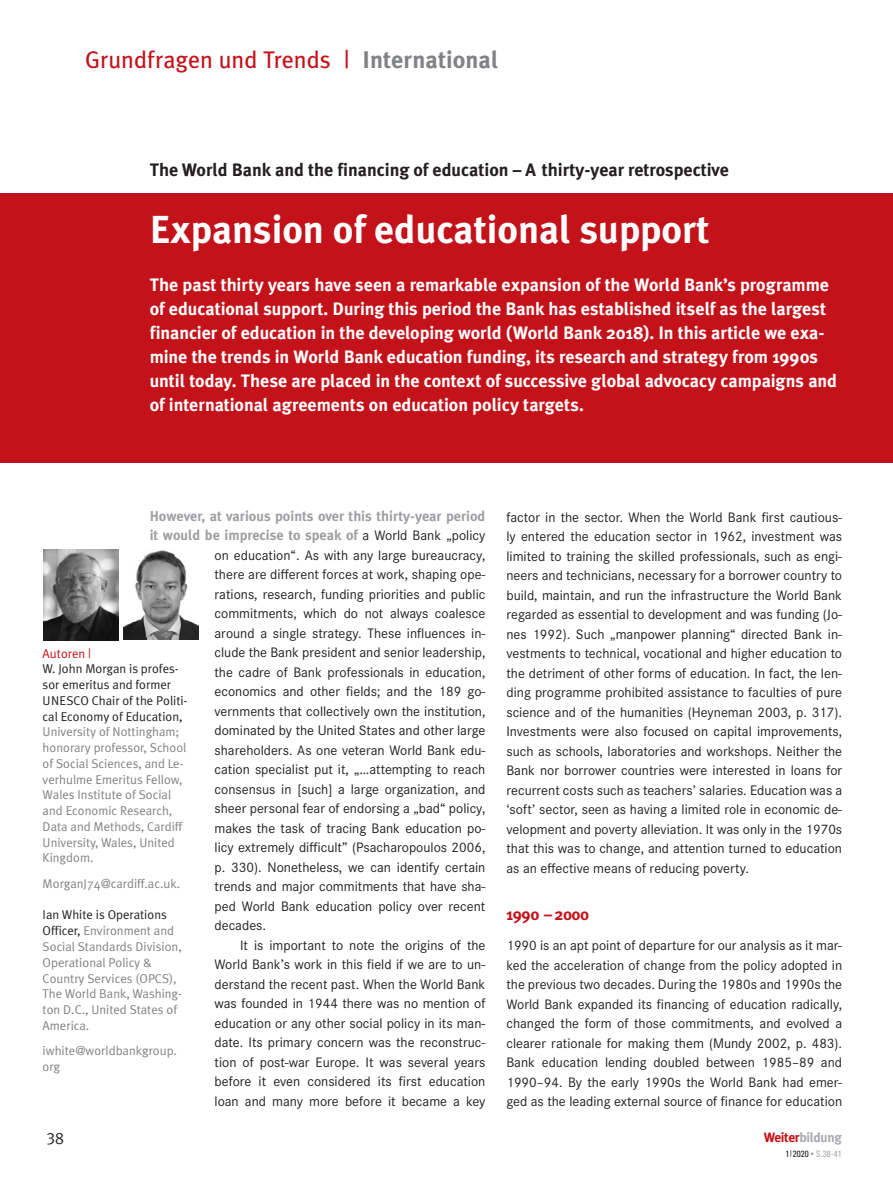
<style>
.page{position:relative;width:893px;height:1191px;background:#fff}
.page>*{position:absolute;margin:0;border:0;box-sizing:border-box;transform-origin:0 0}
.Article_Title{font:700 39px "Meta Plus";color:#fff}
.t1{font:24px "Meta Plus";color:#c4121a}
.Abstract_First{font:700 18px/24px "Meta Plus";letter-spacing:-.005em;color:#fff}
.Article_SubTitle{font:700 18px "Meta Plus";color:#231f20}
.AHead{font:700 16.5px "Meta Plus";letter-spacing:-.03em;color:#c4121a}
.t2{font:16.5px "Meta Plus Normal Caps";color:#231f20}
.TextInd{font:14.25px/19.5px "Corporate S";color:#231f20;text-align:justify}
.Text_First{font:14.25px "Corporate S";color:#231f20}
.Text{font:14.25px/19.5px "Corporate S";color:#231f20;text-align:justify}
.Text_First-2{font:700 14.25px "Meta Plus";color:#9d9fa2}
.t3{font:700 13.5px "Meta Plus";letter-spacing:-.025em;color:#a8a9ad}
.Author1{font:12.75px/15.8px "Meta Plus Normal";color:#808285}
.Author2{font:12.75px/15.8px "Meta Plus Normal";color:#808285}
.Author1-2{font:12.75px "Meta Plus Normal";color:#c4121a}
.t4{font:condensed 9px "Univers LT Std";color:#a8a9ad}
.s1{font-weight:700;color:#808285}
.s2{font-family:"Corporate S";font-weight:400;color:#231f20}
.s3{color:#231f20}
.s4{color:#c4121a}
</style>
<div class="page">
<div style="left:0;top:193px;width:893px;height:92px;background:#c4121a"></div>
<div style="left:0;top:277px;width:893px;height:186px;background:#c4121a"></div>
<img style="left:124px;top:550px;width:75px;height:90px">
<img style="left:43px;top:550px;width:76px;height:90px">
<p class="t1" style="left:85px;top:46px;width:415px">Grundfragen und Trends | <span class="s1">International</span></p>
<p class="Article_SubTitle" style="left:150px;top:159px;width:581px">The World Bank and the financing of education – A thirty-year retrospective</p>
<p class="Article_Title" style="left:150px;top:207px;width:561px">Expansion of educational support</p>
<p class="Abstract_First" style="left:150px;top:273px;width:689px">The past thirty years have seen a remarkable expansion of the World Bank’s programme of educational support. During this period the Bank has established itself as the largest financier of education in the developing world (World Bank 2018). In this article we exa&shy;mine the trends in World Bank education funding, its research and strategy from 1990s until today. These are placed in the context of successive global advocacy campaigns and of international agreements on education policy targets.</p>
<p class="Text_First-2" style="left:150px;top:507px;width:337px">However, at various points over this thirty-year period</p>
<p class="Text_First-2" style="left:150px;top:527px;width:337px">it would be imprecise to speak of <span class="s2">a World Bank „policy</span></p>
<p class="Text_First" style="left:215px;top:544px;width:272px">on education“. As with any large bureaucracy,</p>
<p class="Text_First" style="left:215px;top:564px;width:272px">there are different forces at work, shaping ope-</p>
<p class="Text_First" style="left:215px;top:583px;width:272px">rations, research, funding priorities and public</p>
<p class="Text_First" style="left:215px;top:603px;width:272px">commitments, which do not always coalesce</p>
<p class="Text_First" style="left:215px;top:622px;width:272px">around a single strategy. These influences in-</p>
<p class="Text_First" style="left:215px;top:642px;width:272px">clude the Bank president and senior leadership,</p>
<p class="Text_First" style="left:215px;top:661px;width:272px">the cadre of Bank professionals in education,</p>
<p class="Text_First" style="left:215px;top:681px;width:272px">economics and other fields; and the 189 go-</p>
<p class="Text_First" style="left:215px;top:700px;width:272px">vernments that collectively own the institution,</p>
<p class="Text_First" style="left:215px;top:720px;width:272px">dominated by the United States and other large</p>
<p class="Text_First" style="left:215px;top:739px;width:272px">shareholders. As one veteran World Bank edu-</p>
<p class="Text_First" style="left:215px;top:759px;width:272px">cation specialist put it, „…attempting to reach</p>
<p class="Text_First" style="left:215px;top:778px;width:272px">consensus in [such] a large organization, and</p>
<p class="Text_First" style="left:215px;top:798px;width:272px">sheer personal fear of endorsing a „bad“ policy,</p>
<p class="Text_First" style="left:215px;top:817px;width:272px">makes the task of tracing Bank education po-</p>
<p class="Text_First" style="left:215px;top:837px;width:272px">licy extremely difficult” (Psacharopoulos 2006,</p>
<p class="Text_First" style="left:215px;top:856px;width:272px">p. 330). Nonetheless, we can identify certain</p>
<p class="Text_First" style="left:215px;top:876px;width:272px">trends and major commitments that have sha-</p>
<p class="Text_First" style="left:215px;top:895px;width:272px">ped World Bank education policy over recent</p>
<p class="Text_First" style="left:215px;top:915px;width:53px">decades.</p>
<p class="TextInd" style="left:215px;top:934px;width:272px;text-indent:26px">It is important to note the origins of the World Bank’s work in this field if we are to un&shy;derstand the recent past. When the World Bank was founded in 1944 there was no mention of education or any other social policy in its man&shy;date. Its primary concern was the reconstruc&shy;tion of post-war Europe. It was several years before it even considered its first education loan and many more before it became a key</p>
<p class="Author1-2" style="left:43px;top:646px;width:50px">Autoren |</p>
<p class="Author1" style="left:43px;top:661px;width:146px"><span class="s3">W. John Morgan is profes&shy;sor emeritus and former<br>UNESCO Chair of the Politi&shy;cal Economy of Education,<br></span>University of Nottingham; honorary professor, School of Social Sciences, and Le&shy;verhulme Emeritus Fellow,<br>Wales Institute of Social and Economic Research,<br>Data and Methods, Cardiff<br>University, Wales, United<br>Kingdom.</p>
<p class="Author1" style="left:43px;top:875px;width:139px">MorganJ74@cardiff.ac.uk.</p>
<p class="Author2" style="left:43px;top:907px;width:141px"><span class="s3">Ian White is Operations<br>Officer,</span> Environment and<br>Social Standards Division,<br>Operational Policy &amp;<br>Country Services (OPCS),<br>The World Bank, Washing&shy;ton D.C., United States of<br>America.</p>
<p class="Author2" style="left:43px;top:1042px;width:136px">iwhite@worldbankgroup. org</p>
<p class="TextInd" style="left:506px;top:506px;width:337px">factor in the sector. When the World Bank first cautious&shy;ly entered the education sector in 1962, investment was limited to training the skilled professionals, such as engi&shy;neers and technicians, necessary for a borrower country to build, maintain, and run the infrastructure the World Bank regarded as essential to development and was funding (Jo&shy;nes 1992). Such „manpower planning“ directed Bank in&shy;vestments to technical, vocational and higher education to the detriment of other forms of education. In fact, the len&shy;ding programme prohibited assistance to faculties of pure science and of the humanities (Heyneman 2003, p. 317).<br>Investments were also focused on capital improvements, such as schools, laboratories and workshops. Neither the Bank nor borrower countries were interested in loans for recurrent costs such as teachers’ salaries. Education was a ‘soft’ sector, seen as having a limited role in economic de&shy;velopment and poverty alleviation. It was only in the 1970s that this was to change, and attention turned to education as an effective means of reducing poverty.</p>
<p class="AHead" style="left:506px;top:905px;width:84px">1990 – 2000</p>
<p class="Text" style="left:506px;top:935px;width:337px">1990 is an apt point of departure for our analysis as it mar&shy;ked the acceleration of change from the policy adopted in the previous two decades. During the 1980s and 1990s the World Bank expanded its financing of education radically, changed the form of those commitments, and evolved a clearer rationale for making them (Mundy 2002, p. 483).<br>Bank education lending doubled between 1985–89 and 1990–94. By the early 1990s the World Bank had emer&shy;ged as the leading external source of finance for education</p>
<p class="t2" style="left:46px;top:1129px;width:19px">38</p>
<p class="t3" style="left:764px;top:1129px;width:80px"><span class="s4">Weiter</span>bildung</p>
<p class="t4" style="left:785px;top:1147px;width:58px"><span class="s3">1</span> <sup>|</sup> <span class="s3">2020</span> • S.38-41</p>
</div>
